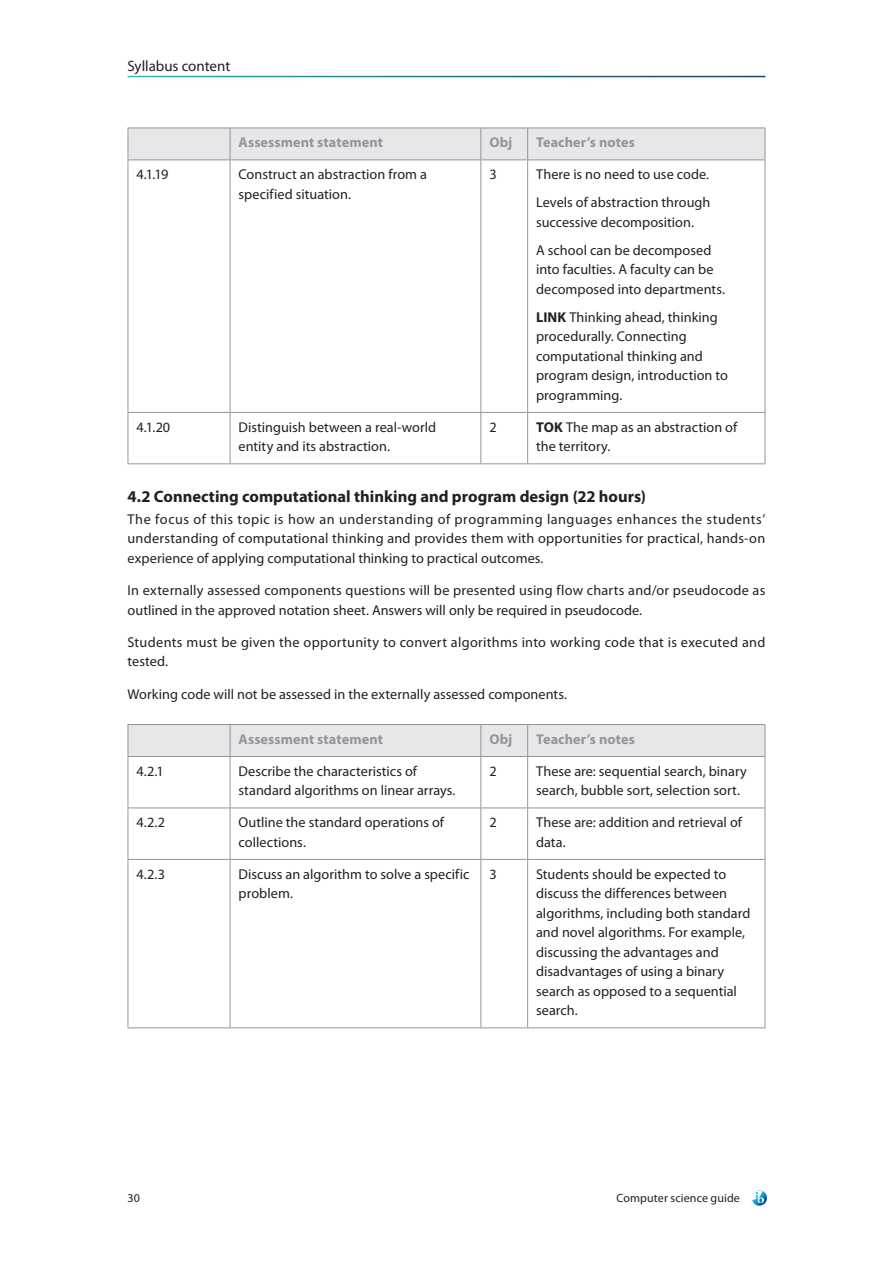
<style>
.page{position:relative;width:893px;height:1263px;background:#fff}
.page>*{position:absolute;margin:0;border:0;box-sizing:border-box;transform-origin:0 0}
.t1{font:700 16.5px "Myriad Pro";color:#231f20}
.t2{font:15px "Myriad Pro";letter-spacing:-.005em;color:#231f20}
.t3{font:14.25px/19.5px "Myriad Pro";letter-spacing:.005em;color:#231f20}
.t4{font:700 14.25px "Myriad Pro";letter-spacing:.005em;color:#939598}
.t5{font:12px "Myriad Pro";letter-spacing:.01em;color:#231f20}
.s1{font-weight:700}
</style>
<div class="page">
<svg style="left:752px;top:1190px;width:15px;height:16px"></svg>
<div style="left:129px;top:129px;width:636px;height:31px;background:#e6e7e9"></div>
<hr style="left:128px;top:128px;width:102px;height:1px;background:#939598">
<hr style="left:128px;top:128px;width:1px;height:32px;background:#939598">
<hr style="left:230px;top:128px;width:251px;height:1px;background:#939598">
<hr style="left:230px;top:128px;width:1px;height:32px;background:#939598">
<hr style="left:481px;top:128px;width:47px;height:1px;background:#939598">
<hr style="left:480px;top:128px;width:1px;height:32px;background:#939598">
<hr style="left:528px;top:128px;width:237px;height:1px;background:#939598">
<hr style="left:527px;top:128px;width:1px;height:32px;background:#939598">
<hr style="left:765px;top:128px;width:1px;height:32px;background:#939598">
<hr style="left:128px;top:160px;width:102px;height:1px;background:#939598">
<hr style="left:128px;top:160px;width:1px;height:252px;background:#939598">
<hr style="left:230px;top:160px;width:251px;height:1px;background:#939598">
<hr style="left:230px;top:160px;width:1px;height:252px;background:#939598">
<hr style="left:481px;top:160px;width:47px;height:1px;background:#939598">
<hr style="left:480px;top:160px;width:1px;height:252px;background:#939598">
<hr style="left:528px;top:160px;width:237px;height:1px;background:#939598">
<hr style="left:527px;top:160px;width:1px;height:252px;background:#939598">
<hr style="left:765px;top:160px;width:1px;height:252px;background:#939598">
<hr style="left:128px;top:412px;width:102px;height:1px;background:#939598">
<hr style="left:128px;top:413px;width:1px;height:50px;background:#939598">
<hr style="left:230px;top:412px;width:251px;height:1px;background:#939598">
<hr style="left:230px;top:413px;width:1px;height:50px;background:#939598">
<hr style="left:481px;top:412px;width:47px;height:1px;background:#939598">
<hr style="left:480px;top:413px;width:1px;height:50px;background:#939598">
<hr style="left:528px;top:412px;width:237px;height:1px;background:#939598">
<hr style="left:527px;top:413px;width:1px;height:50px;background:#939598">
<hr style="left:765px;top:413px;width:1px;height:50px;background:#939598">
<hr style="left:128px;top:463px;width:102px;height:1px;background:#939598">
<hr style="left:230px;top:463px;width:251px;height:1px;background:#939598">
<hr style="left:481px;top:463px;width:47px;height:1px;background:#939598">
<hr style="left:528px;top:463px;width:237px;height:1px;background:#939598">
<div style="left:129px;top:725px;width:636px;height:31px;background:#e6e7e9"></div>
<hr style="left:128px;top:724px;width:102px;height:1px;background:#939598">
<hr style="left:128px;top:725px;width:1px;height:31px;background:#939598">
<hr style="left:230px;top:724px;width:251px;height:1px;background:#939598">
<hr style="left:230px;top:725px;width:1px;height:31px;background:#939598">
<hr style="left:481px;top:724px;width:47px;height:1px;background:#939598">
<hr style="left:480px;top:725px;width:1px;height:31px;background:#939598">
<hr style="left:528px;top:724px;width:237px;height:1px;background:#939598">
<hr style="left:527px;top:725px;width:1px;height:31px;background:#939598">
<hr style="left:765px;top:725px;width:1px;height:31px;background:#939598">
<hr style="left:128px;top:756px;width:102px;height:1px;background:#939598">
<hr style="left:128px;top:757px;width:1px;height:50px;background:#939598">
<hr style="left:230px;top:756px;width:251px;height:1px;background:#939598">
<hr style="left:230px;top:757px;width:1px;height:50px;background:#939598">
<hr style="left:481px;top:756px;width:47px;height:1px;background:#939598">
<hr style="left:480px;top:757px;width:1px;height:50px;background:#939598">
<hr style="left:528px;top:756px;width:237px;height:1px;background:#939598">
<hr style="left:527px;top:757px;width:1px;height:50px;background:#939598">
<hr style="left:765px;top:757px;width:1px;height:50px;background:#939598">
<hr style="left:128px;top:807px;width:102px;height:1px;background:#939598">
<hr style="left:128px;top:808px;width:1px;height:51px;background:#939598">
<hr style="left:230px;top:807px;width:251px;height:1px;background:#939598">
<hr style="left:230px;top:808px;width:1px;height:51px;background:#939598">
<hr style="left:481px;top:807px;width:47px;height:1px;background:#939598">
<hr style="left:480px;top:808px;width:1px;height:51px;background:#939598">
<hr style="left:528px;top:807px;width:237px;height:1px;background:#939598">
<hr style="left:527px;top:808px;width:1px;height:51px;background:#939598">
<hr style="left:765px;top:808px;width:1px;height:51px;background:#939598">
<hr style="left:128px;top:859px;width:102px;height:1px;background:#939598">
<hr style="left:128px;top:860px;width:1px;height:167px;background:#939598">
<hr style="left:230px;top:859px;width:251px;height:1px;background:#939598">
<hr style="left:230px;top:860px;width:1px;height:167px;background:#939598">
<hr style="left:481px;top:859px;width:47px;height:1px;background:#939598">
<hr style="left:480px;top:860px;width:1px;height:167px;background:#939598">
<hr style="left:528px;top:859px;width:237px;height:1px;background:#939598">
<hr style="left:527px;top:860px;width:1px;height:167px;background:#939598">
<hr style="left:765px;top:860px;width:1px;height:167px;background:#939598">
<hr style="left:128px;top:1027px;width:102px;height:1px;background:#939598">
<hr style="left:230px;top:1027px;width:251px;height:1px;background:#939598">
<hr style="left:481px;top:1027px;width:47px;height:1px;background:#939598">
<hr style="left:528px;top:1027px;width:237px;height:1px;background:#939598">
<p class="t2" style="left:128px;top:57px;width:104px">Syllabus content</p>
<p class="t4" style="left:239px;top:133px;width:146px">Assessment statement</p>
<p class="t4" style="left:489px;top:133px;width:24px">Obj</p>
<p class="t4" style="left:536px;top:133px;width:100px">Teacher’s notes</p>
<p class="t3" style="left:136px;top:164px;width:33px">4.1.19</p>
<p class="t3" style="left:239px;top:164px;width:190px">Construct an abstraction from a specified situation.</p>
<p class="t3" style="left:489px;top:164px;width:9px">3</p>
<p class="t3" style="left:536px;top:160px;width:176px;line-height:28px">There is no need to use code.<br>Levels of abstraction through</p>
<p class="t3" style="left:536px;top:208px;width:177px;line-height:28px">successive decomposition.<br>A school can be decomposed</p>
<p class="t3" style="left:536px;top:259px;width:190px">into faculties. A faculty can be decomposed into departments.</p>
<p class="t3" style="left:536px;top:307px;width:193px"><span class="s1">LINK</span> Thinking ahead, thinking procedurally. Connecting computational thinking and program design, introduction to programming.</p>
<p class="t3" style="left:136px;top:417px;width:35px">4.1.20</p>
<p class="t3" style="left:239px;top:417px;width:199px">Distinguish between a real-world entity and its abstraction.</p>
<p class="t3" style="left:489px;top:417px;width:9px">2</p>
<p class="t3" style="left:536px;top:417px;width:203px"><span class="s1">TOK</span> The map as an abstraction of the territory.</p>
<p class="t1" style="left:128px;top:486px;width:520px">4.2 Connecting computational thinking and program design (22 hours)</p>
<p class="t3" style="left:128px;top:509px;width:639px;text-align:justify">The focus of this topic is how an understanding of programming languages enhances the students’ understanding of computational thinking and provides them with opportunities for practical, hands-on experience of applying computational thinking to practical outcomes.</p>
<p class="t3" style="left:128px;top:580px;width:639px">In externally assessed components questions will be presented using flow charts and/or pseudocode as outlined in the approved notation sheet. Answers will only be required in pseudocode.</p>
<p class="t3" style="left:128px;top:632px;width:639px">Students must be given the opportunity to convert algorithms into working code that is executed and tested.</p>
<p class="t3" style="left:128px;top:684px;width:441px">Working code will not be assessed in the externally assessed components.</p>
<p class="t4" style="left:239px;top:730px;width:146px">Assessment statement</p>
<p class="t4" style="left:489px;top:730px;width:24px">Obj</p>
<p class="t4" style="left:536px;top:730px;width:100px">Teacher’s notes</p>
<p class="t3" style="left:136px;top:761px;width:29px">4.2.1</p>
<p class="t3" style="left:239px;top:761px;width:218px">Describe the characteristics of standard algorithms on linear arrays.</p>
<p class="t3" style="left:489px;top:761px;width:9px">2</p>
<p class="t3" style="left:536px;top:761px;width:212px">These are: sequential search, binary search, bubble sort, selection sort.</p>
<p class="t3" style="left:136px;top:812px;width:30px">4.2.2</p>
<p class="t3" style="left:239px;top:812px;width:207px">Outline the standard operations of collections.</p>
<p class="t3" style="left:489px;top:812px;width:9px">2</p>
<p class="t3" style="left:536px;top:812px;width:207px">These are: addition and retrieval of data.</p>
<p class="t3" style="left:136px;top:864px;width:30px">4.2.3</p>
<p class="t3" style="left:239px;top:864px;width:233px">Discuss an algorithm to solve a specific problem.</p>
<p class="t3" style="left:489px;top:864px;width:9px">3</p>
<p class="t3" style="left:536px;top:864px;width:216px">Students should be expected to discuss the differences between algorithms, including both standard and novel algorithms. For example, discussing the advantages and disadvantages of using a binary search as opposed to a sequential search.</p>
<p class="t5" style="left:128px;top:1190px;width:14px">30</p>
<p class="t5" style="left:617px;top:1190px;width:125px">Computer science guide</p>
</div>
